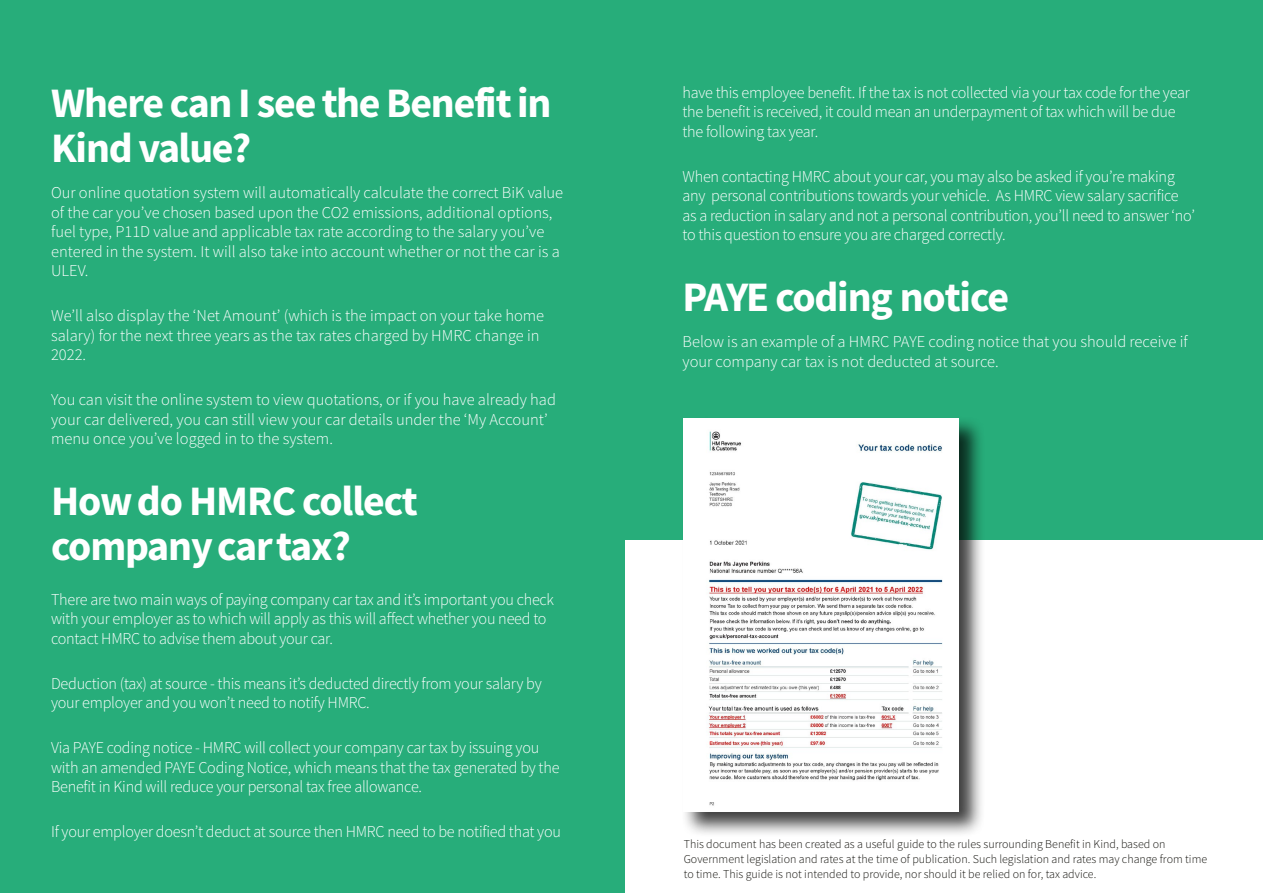
<style>
.page{position:relative;width:1263px;height:893px;background:#27ad7a}
.page>*{position:absolute;margin:0;border:0;box-sizing:border-box;transform-origin:0 0}
.t1{font:42px/45px "Source Sans Variable";letter-spacing:-.03em;color:#fff}
.t2{font:16.5px/19.5px "Source Sans Variable";letter-spacing:-.015em;color:#fff}
.t3{font:12px/15px "Source Sans Variable";color:#12110c}
</style>
<div class="page">
<div style="left:626px;top:540px;width:637px;height:353px;background:#fff"></div>
<div style="left:681px;top:416px;width:304px;height:421px;background:#000;opacity:.75"></div>
<img style="left:683px;top:418px;width:275px;height:393px">
<h1 class="t1" style="left:51px;top:80px;width:502px">Where can I see the Benefit in<br>Kind value?</h1>
<p class="t2" style="left:51px;top:183px;width:514px">Our online quotation system will automatically calculate the correct BiK value of the car you’ve chosen based upon the CO2 emissions, additional options, fuel type, P11D value and applicable tax rate according to the salary you’ve entered in the system. It will also take into account whether or not the car is a ULEV.</p>
<p class="t2" style="left:51px;top:306px;width:495px">We’ll also display the ‘Net Amount’ (which is the impact on your take home salary) for the next three years as the tax rates charged by HMRC change in<br>2022.</p>
<p class="t2" style="left:51px;top:390px;width:506px">You can visit the online system to view quotations, or if you have already had your car delivered, you can still view your car details under the ‘My Account’ menu once you’ve logged in to the system.</p>
<h1 class="t1" style="left:51px;top:478px;width:368px">How do HMRC collect company car tax?</h1>
<p class="t2" style="left:51px;top:589px;width:505px">There are two main ways of paying company car tax and it’s important you check with your employer as to which will apply as this will affect whether you need to contact HMRC to advise them about your car.</p>
<p class="t2" style="left:51px;top:674px;width:492px">Deduction (tax) at source - this means it’s deducted directly from your salary by your employer and you won’t need to notify HMRC.</p>
<p class="t2" style="left:51px;top:738px;width:510px">Via PAYE coding notice - HMRC will collect your company car tax by issuing you with an amended PAYE Coding Notice, which means that the tax generated by the<br>Benefit in Kind will reduce your personal tax free allowance.</p>
<p class="t2" style="left:51px;top:822px;width:511px">If your employer doesn’t deduct at source then HMRC need to be notified that you</p>
<p class="t2" style="left:682px;top:82px;width:509px">have this employee benefit. If the tax is not collected via your tax code for the year the benefit is received, it could mean an underpayment of tax which will be due the following tax year.</p>
<p class="t2" style="left:682px;top:166px;width:514px">When contacting HMRC about your car, you may also be asked if you’re making any personal contributions towards your vehicle. As HMRC view salary sacrifice as a reduction in salary and not a personal contribution, you’ll need to answer ‘no’ to this question to ensure you are charged correctly.</p>
<h1 class="t1" style="left:682px;top:274px;width:328px">PAYE coding notice</h1>
<p class="t2" style="left:682px;top:332px;width:507px">Below is an example of a HMRC PAYE coding notice that you should receive if your company car tax is not deducted at source.</p>
<p class="t3" style="left:684px;top:836px;width:525px">This document has been created as a useful guide to the rules surrounding Benefit in Kind, based on<br>Government legislation and rates at the time of publication. Such legislation and rates may change from time to time. This guide is not intended to provide, nor should it be relied on for, tax advice.</p>
</div>
